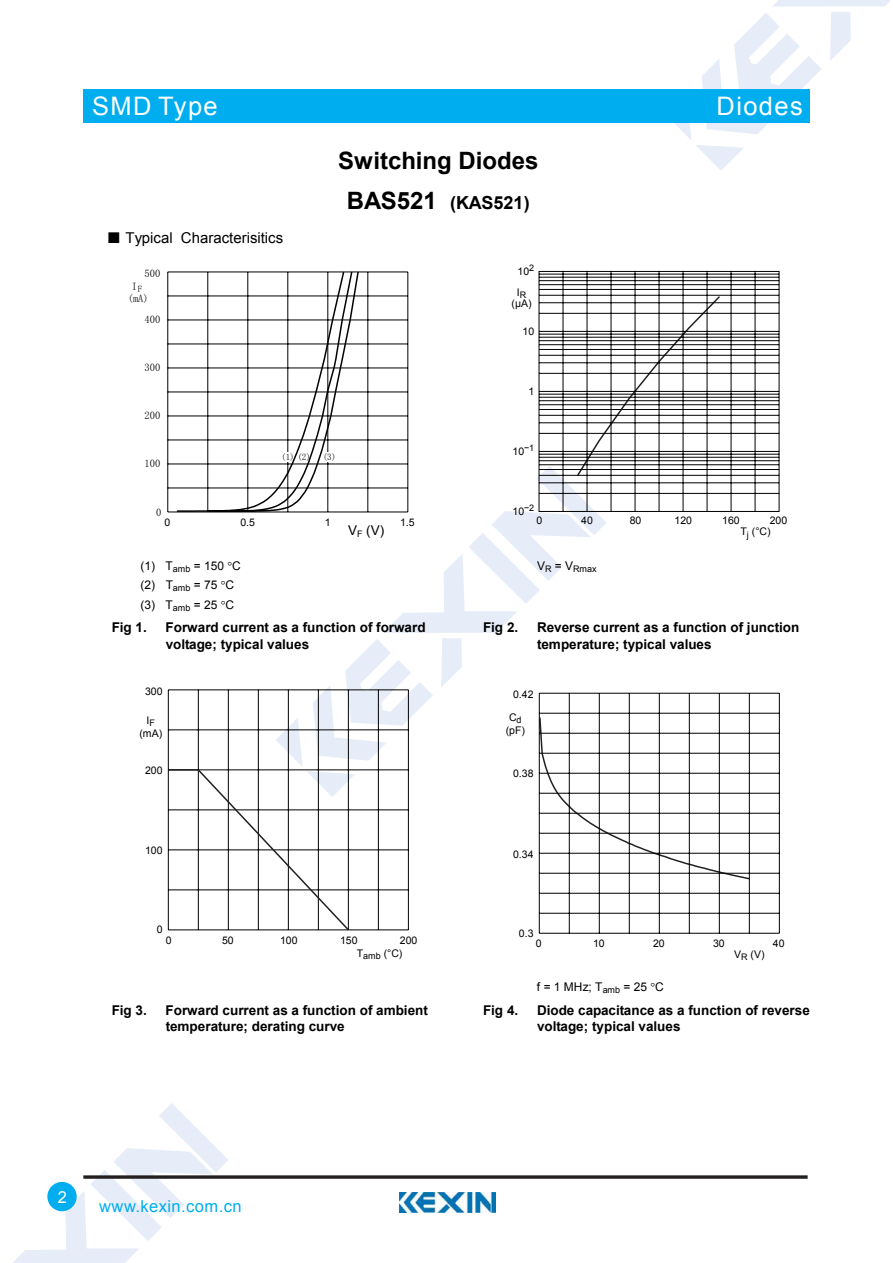
<style>
.page{position:relative;width:893px;height:1263px;background:#fff}
.page>*{position:absolute;margin:0;border:0;box-sizing:border-box;transform-origin:0 0}
.t1{font:25.5px "Arial";letter-spacing:.055em;color:#fff}
.t2{font:700 24px "Arial";color:#000}
.t3{font:700 18px "Arial";letter-spacing:.005em;color:#000}
.t4{font:16.5px "Arial";letter-spacing:.025em;color:#00adef}
.t5{font:16.5px "Arial";color:#fff}
.t6{font:15px "Arial";color:#000}
.t7{font:700 13.5px/16.5px "Arial";color:#000}
.t8{font:13.5px "Arial";color:#000}
.t9{font:12px/19.5px "Arial";color:#000}
.t10{font:10.5px/12.8px "Arial";color:#000;text-align:center}
.t11{font:10.5px/11.4px "Helvetica";color:#000;text-align:center}
.t12{font:9px "Helvetica";color:#000}
.t13{font:9px "Arial";color:#000}
.s1{font-family:"Sim Sun"}
.s2{font-size:24px}
</style>
<div class="page">
<svg style="left:674px;top:0;width:216px;height:170px"></svg>
<svg style="left:13px;top:1103px;width:215px;height:160px"></svg>
<div style="left:83px;top:89px;width:726px;height:34px;background:#00adef"></div>
<svg style="left:83px;top:1175px;width:725px;height:4px;background:#433f40"></svg>
<div style="left:47px;top:1182px;width:30px;height:29px;background:#00adef;border-radius:50%"></div>
<img style="left:400px;top:1193px;width:95px;height:20px">
<svg style="left:751px;top:271px;width:28px;height:241px"></svg>
<hr style="left:539px;top:693px;width:240px;height:1px;background:#000">
<hr style="left:539px;top:793px;width:240px;height:1px;background:#000">
<hr style="left:539px;top:853px;width:240px;height:1px;background:#000">
<hr style="left:539px;top:873px;width:240px;height:1px;background:#000">
<hr style="left:539px;top:893px;width:240px;height:1px;background:#000">
<hr style="left:539px;top:913px;width:240px;height:1px;background:#000">
<hr style="left:539px;top:933px;width:240px;height:1px;background:#000">
<hr style="left:539px;top:693px;width:1px;height:240px;background:#000">
<hr style="left:569px;top:693px;width:1px;height:240px;background:#000">
<hr style="left:659px;top:693px;width:1px;height:240px;background:#000">
<hr style="left:689px;top:693px;width:1px;height:240px;background:#000">
<hr style="left:719px;top:693px;width:1px;height:240px;background:#000">
<hr style="left:749px;top:693px;width:1px;height:240px;background:#000">
<hr style="left:779px;top:693px;width:1px;height:240px;background:#000">
<hr style="left:539px;top:813px;width:240px;height:1px;background:#000">
<hr style="left:539px;top:833px;width:240px;height:1px;background:#000">
<hr style="left:539px;top:773px;width:240px;height:1px;background:#000">
<hr style="left:539px;top:713px;width:240px;height:1px;background:#000">
<hr style="left:539px;top:733px;width:240px;height:1px;background:#000">
<hr style="left:539px;top:753px;width:240px;height:1px;background:#000">
<hr style="left:599px;top:693px;width:1px;height:240px;background:#000">
<hr style="left:629px;top:693px;width:1px;height:240px;background:#000">
<svg style="left:167px;top:270px;width:584px;height:662px"></svg>
<h1 class="t1" style="left:92px;top:89px;width:127px">SMD Type</h1>
<p class="t6" style="left:106px;top:228px;width:178px"><span class="s1">■</span> Typical Characterisitics</p>
<p class="t11" style="left:145px;top:267px;width:17px">500</p>
<p class="t11" style="left:128px;top:281px;width:23px">I<sub>F </sub>(mA)</p>
<p class="t11" style="left:145px;top:314px;width:17px">400</p>
<p class="t11" style="left:145px;top:362px;width:17px">300</p>
<p class="t11" style="left:145px;top:410px;width:17px">200</p>
<h2 class="t2" style="left:338px;top:145px;width:202px">Switching Diodes</h2>
<h3 class="t3" style="left:347px;top:191px;width:184px"><span class="s2">BAS521</span> (KAS521)</h3>
<p class="t10" style="left:517px;top:265px;width:18px">10<sup>2</sup></p>
<p class="t10" style="left:511px;top:287px;width:22px;line-height:11.4px">I<sub>R </sub>(µA)</p>
<p class="t10" style="left:522px;top:325px;width:13px">10</p>
<p class="t10" style="left:528px;top:385px;width:7px">1</p>
<p class="t11" style="left:145px;top:458px;width:17px">100</p>
<p class="t12" style="left:281px;top:452px;width:31px">(1) (2)</p>
<p class="t12" style="left:323px;top:452px;width:15px">(3)</p>
<p class="t10" style="left:513px;top:445px;width:23px">10<sup>−1</sup></p>
<h1 class="t1" style="left:717px;top:89px;width:88px">Diodes</h1>
<p class="t11" style="left:156px;top:506px;width:7px">0</p>
<p class="t10" style="left:164px;top:516px;width:7px">0</p>
<p class="t10" style="left:240px;top:516px;width:16px">0.5</p>
<p class="t10" style="left:325px;top:516px;width:7px">1</p>
<p class="t10" style="left:400px;top:516px;width:16px">1.5</p>
<p class="t8" style="left:348px;top:521px;width:38px">V<sub>F</sub> (V)</p>
<p class="t10" style="left:513px;top:505px;width:23px">10<sup>−2</sup></p>
<p class="t10" style="left:536px;top:514px;width:7px">0</p>
<p class="t10" style="left:581px;top:514px;width:13px">40</p>
<p class="t10" style="left:630px;top:514px;width:13px">80</p>
<p class="t10" style="left:674px;top:514px;width:19px">120</p>
<p class="t10" style="left:770px;top:514px;width:19px">200</p>
<p class="t10" style="left:722px;top:514px;width:19px">160</p>
<p class="t10" style="left:740px;top:525px;width:32px">T<sub>j</sub> (°C)</p>
<p class="t9" style="left:140px;top:556px;width:102px">(1) T<sub>amb</sub> = 150 C (2) T<sub>amb</sub> = 75 C (3) T<sub>amb</sub> = 25 C</p>
<p class="t13" style="left:537px;top:563px;width:61px"><sup>V</sup>R <sup>=</sup> <sup>V</sup>Rmax</p>
<p class="t7" style="left:112px;top:620px;width:37px">Fig 1.</p>
<p class="t7" style="left:166px;top:620px;width:262px">Forward current as a function of forward voltage; typical values</p>
<p class="t7" style="left:483px;top:620px;width:37px">Fig 2.</p>
<p class="t7" style="left:537px;top:620px;width:264px">Reverse current as a function of junction temperature; typical values</p>
<p class="t10" style="left:145px;top:685px;width:19px">300</p>
<p class="t10" style="left:513px;top:688px;width:22px">0.42</p>
<p class="t10" style="left:139px;top:714px;width:24px">I<sub>F </sub>(mA)</p>
<p class="t10" style="left:506px;top:711px;width:21px">C<sub>d </sub>(pF)</p>
<p class="t10" style="left:145px;top:764px;width:19px">200</p>
<p class="t10" style="left:513px;top:767px;width:22px">0.38</p>
<p class="t10" style="left:145px;top:844px;width:19px">100</p>
<p class="t10" style="left:513px;top:848px;width:22px">0.34</p>
<p class="t10" style="left:157px;top:923px;width:7px">0</p>
<p class="t10" style="left:166px;top:934px;width:7px">0</p>
<p class="t10" style="left:340px;top:934px;width:19px">150</p>
<p class="t10" style="left:222px;top:934px;width:13px">50</p>
<p class="t10" style="left:280px;top:934px;width:19px">100</p>
<p class="t10" style="left:357px;top:934px;width:62px;line-height:13.2px;text-align:left;text-indent:43px">200<br>T<sub>amb</sub> (°C)</p>
<p class="t10" style="left:519px;top:927px;width:16px">0.3</p>
<p class="t10" style="left:536px;top:938px;width:7px">0</p>
<p class="t10" style="left:593px;top:938px;width:13px">10</p>
<p class="t10" style="left:653px;top:938px;width:13px">20</p>
<p class="t10" style="left:773px;top:938px;width:13px">40</p>
<p class="t10" style="left:713px;top:938px;width:13px">30</p>
<p class="t10" style="left:734px;top:948px;width:32px">V<sub>R</sub> (V)</p>
<p class="t9" style="left:537px;top:977px;width:128px">f = 1 MHz; T<sub>amb</sub> = 25 C</p>
<p class="t7" style="left:112px;top:1002px;width:37px">Fig 3.</p>
<p class="t7" style="left:166px;top:1002px;width:264px">Forward current as a function of ambient temperature; derating curve</p>
<p class="t7" style="left:483px;top:1002px;width:37px">Fig 4.</p>
<p class="t7" style="left:537px;top:1002px;width:274px">Diode capacitance as a function of reverse voltage; typical values</p>
<p class="t5" style="left:58px;top:1186px;width:11px">2</p>
<p class="t4" style="left:99px;top:1196px;width:144px">www.kexin.com.cn</p>
</div>
